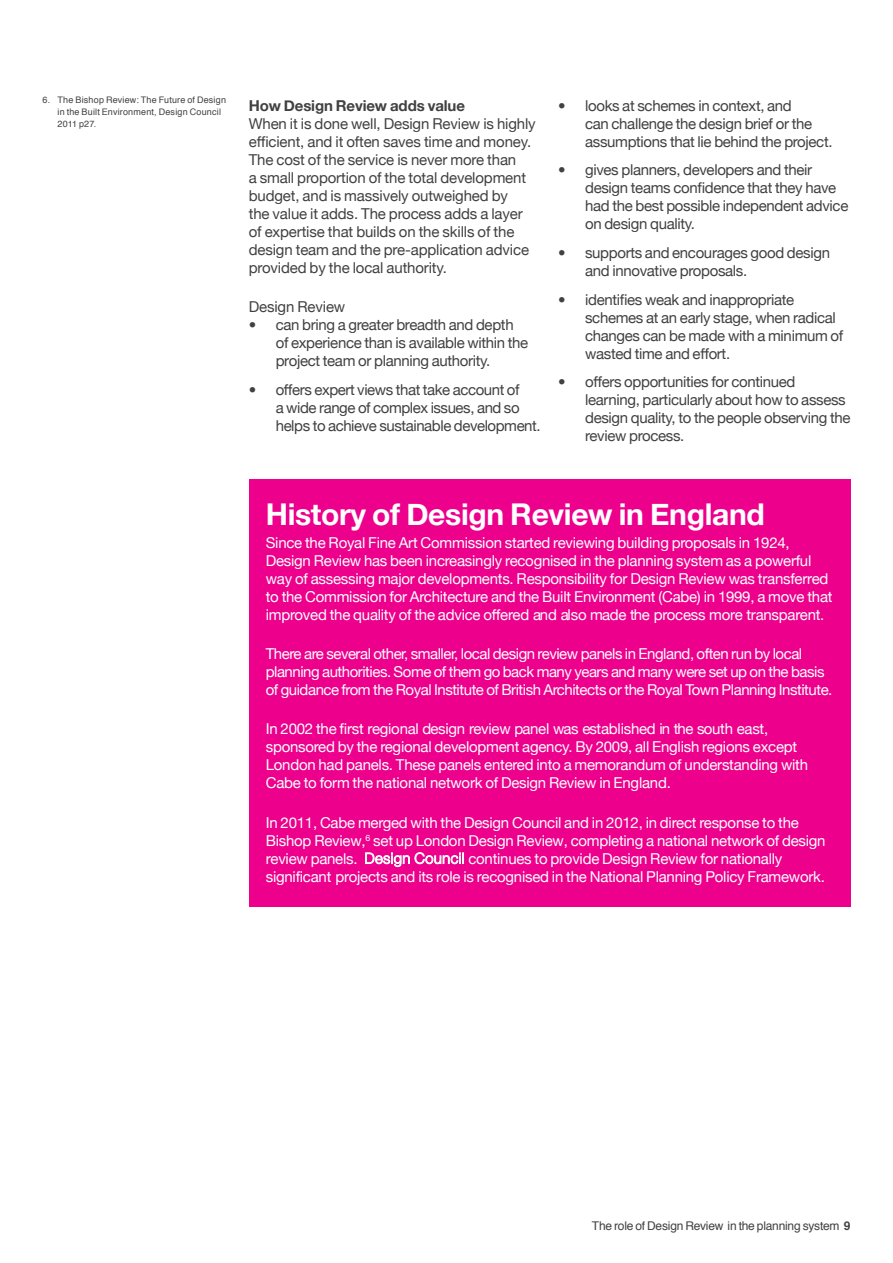
<style>
.page{position:relative;width:893px;height:1263px;background:#fff}
.page>*{position:absolute;margin:0;border:0;box-sizing:border-box;transform-origin:0 0}
.I_body_text{font:700 30px "Helvetica Neue";letter-spacing:-.01em;color:#fff}
.I_body_text-2{font:15px/18px "Helvetica Neue";letter-spacing:-.015em;color:#fff}
.I_body_text-3{font:15px/18px "Helvetica Neue";letter-spacing:-.02em;color:#414042}
.I_body_heading{font:700 15px "Helvetica Neue";letter-spacing:-.01em;color:#414042}
.I_body_heading-2{font:15px "Helvetica Neue";letter-spacing:-.01em;color:#414042}
.BC_boilerplate{font:12px "Helvetica";letter-spacing:-.02em;color:#414042}
.footnotes{font:9px/12px "Helvetica";letter-spacing:.02em;color:#414042}
.s1{font-family:"Helvetica Neue LT Std";font-weight:300}
.s2{font-weight:700}
</style>
<div class="page">
<div style="left:249px;top:479px;width:601px;height:428px;background:#ec008c"></div>
<p class="footnotes" style="left:58px;top:94px;width:170px;text-indent:-15px">6. The Bishop Review: The Future of Design in the Built Environment, Design Council<br>2011 p27.</p>
<p class="I_body_heading" style="left:249px;top:92px;width:218px">How Design Review adds value</p>
<p class="I_body_text-3" style="left:249px;top:114px;width:288px">When it is done well, Design Review is highly efficient, and it often saves time and money.<br>The cost of the service is never more than<br>a small proportion of the total development budget, and is massively outweighed by<br>the value it adds. The process adds a layer of expertise that builds on the skills of the design team and the pre-application advice provided by the local authority.</p>
<p class="I_body_heading-2" style="left:249px;top:294px;width:98px">Design Review</p>
<p class="I_body_text-3" style="left:276px;top:315px;width:254px;text-indent:-27px">• can bring a greater breadth and depth of experience than is available within the project team or planning authority.</p>
<p class="I_body_text-3" style="left:276px;top:380px;width:266px;text-indent:-27px">• offers expert views that take account of<br>a wide range of complex issues, and so helps to achieve sustainable development.</p>
<p class="I_body_text-3" style="left:585px;top:95px;width:249px;text-indent:-27px">• looks at schemes in context, and<br>can challenge the design brief or the assumptions that lie behind the project.</p>
<p class="I_body_text-3" style="left:585px;top:160px;width:265px;text-indent:-27px">• gives planners, developers and their design teams confidence that they have had the best possible independent advice on design quality.</p>
<p class="I_body_text-3" style="left:585px;top:243px;width:246px;text-indent:-27px">• supports and encourages good design and innovative proposals.</p>
<p class="I_body_text-3" style="left:585px;top:289px;width:260px;text-indent:-27px">• identifies weak and inappropriate schemes at an early stage, when radical changes can be made with a minimum of wasted time and effort.</p>
<p class="I_body_text-3" style="left:585px;top:372px;width:267px;text-indent:-27px">• offers opportunities for continued learning, particularly about how to assess design quality, to the people observing the review process.</p>
<p class="I_body_text" style="left:266px;top:488px;width:501px">History of Design Review in England</p>
<p class="I_body_text-2" style="left:266px;top:532px;width:568px">Since the Royal Fine Art Commission started reviewing building proposals in 1924, Design Review has been increasingly recognised in the planning system as a powerful way of assessing major developments. Responsibility for Design Review was transferred to the Commission for Architecture and the Built Environment (Cabe) in 1999, a move that improved the quality of the advice offered and also made the process more transparent.</p>
<p class="I_body_text-2" style="left:266px;top:644px;width:568px">There are several other, smaller, local design review panels in England, often run by local planning authorities. Some of them go back many years and many were set up on the basis of guidance from the Royal Institute of British Architects or the Royal Town Planning Institute.</p>
<p class="I_body_text-2" style="left:266px;top:719px;width:544px">In 2002 the first regional design review panel was established in the south east, sponsored by the regional development agency. By 2009, all English regions except London had panels. These panels entered into a memorandum of understanding with Cabe to form the national network of Design Review in England.</p>
<p class="I_body_text-2" style="left:266px;top:812px;width:561px">In 2011, Cabe merged with the Design Council and in 2012, in direct response to the Bishop Review,<sup>6</sup> set up London Design Review, completing a national network of design review panels. <span class="s1">Design Council</span> continues to provide Design Review for nationally significant projects and its role is recognised in the National Planning Policy Framework.</p>
<p class="BC_boilerplate" style="left:592px;top:1216px;width:260px">The role of Design Review in the planning system <span class="s2">9</span></p>
</div>
